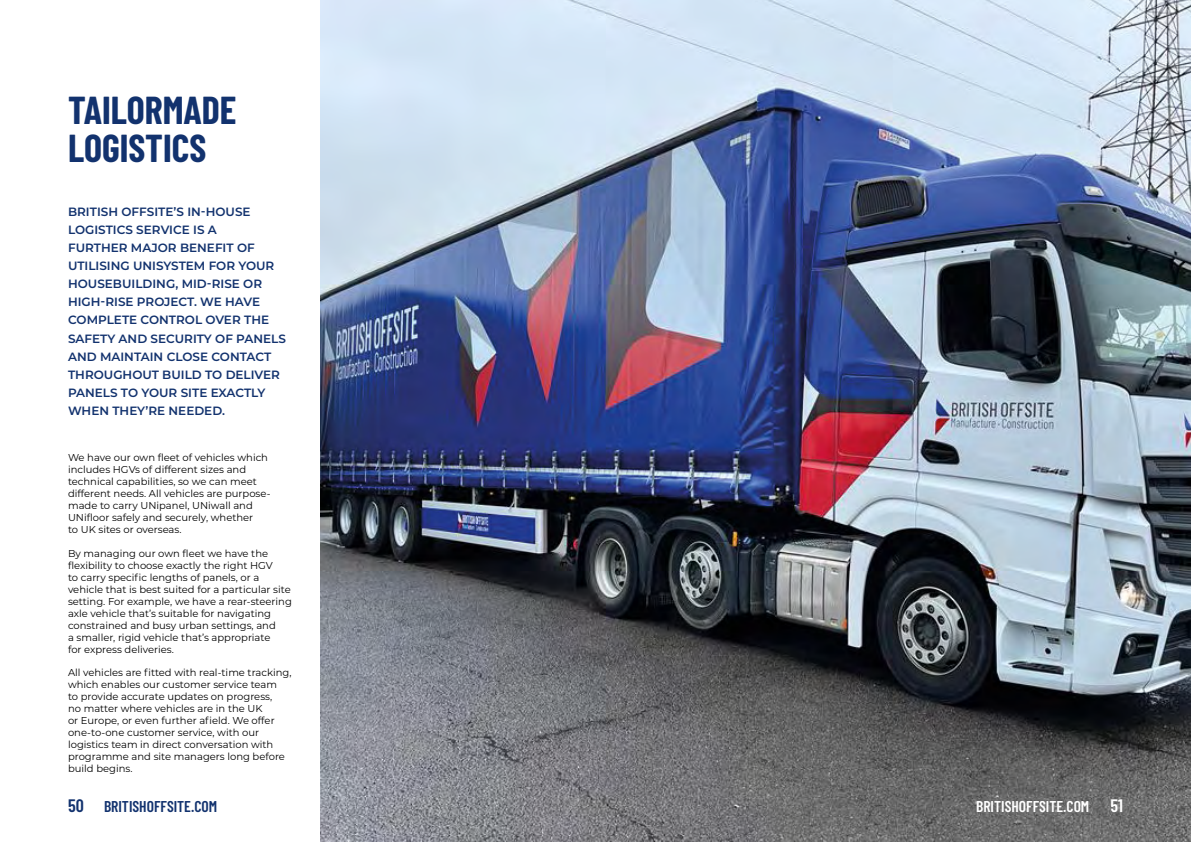
<style>
.page{position:relative;width:1191px;height:842px;background:#fff}
.page>*{position:absolute;margin:0;border:0;box-sizing:border-box;transform-origin:0 0}
.t1{font:700 38px/38px "Barlow Condensed";color:#12326e}
.t2{font:600 15.6px "Barlow Condensed";color:#12326e}
.t3{font:600 15.6px "Barlow Condensed";color:#fff}
.t4{font:600 12px/18px "Montserrat";color:#12326e}
.t5{font:10px/12px "Montserrat";color:#000}
.s1{font-size:18px}
</style>
<div class="page">
<img style="left:320px;top:0;width:871px;height:842px">
<h1 class="t1" style="left:68px;top:90px;width:170px">TAILORMADE<br>LOGISTICS</h1>
<p class="t4" style="left:68px;top:203px;width:219px">BRITISH OFFSITE’S IN-HOUSE<br>LOGISTICS SERVICE IS A<br>FURTHER MAJOR BENEFIT OF<br>UTILISING UNISYSTEM FOR YOUR<br>HOUSEBUILDING, MID-RISE OR<br>HIGH-RISE PROJECT. WE HAVE<br>COMPLETE CONTROL OVER THE<br>SAFETY AND SECURITY OF PANELS<br>AND MAINTAIN CLOSE CONTACT<br>THROUGHOUT BUILD TO DELIVER<br>PANELS TO YOUR SITE EXACTLY<br>WHEN THEY’RE NEEDED.</p>
<p class="t5" style="left:68px;top:451px;width:204px">We have our own fleet of vehicles which includes HGVs of different sizes and technical capabilities, so we can meet different needs. All vehicles are purpose&shy;made to carry UNipanel, UNiwall and UNifloor safely and securely, whether<br>to UK sites or overseas.</p>
<p class="t5" style="left:68px;top:547px;width:225px">By managing our own fleet we have the flexibility to choose exactly the right HGV<br>to carry specific lengths of panels, or a vehicle that is best suited for a particular site setting. For example, we have a rear-steering axle vehicle that’s suitable for navigating constrained and busy urban settings, and<br>a smaller, rigid vehicle that’s appropriate<br>for express deliveries.</p>
<p class="t5" style="left:68px;top:666px;width:225px">All vehicles are fitted with real-time tracking, which enables our customer service team<br>to provide accurate updates on progress,<br>no matter where vehicles are in the UK<br>or Europe, or even further afield. We offer one-to-one customer service, with our logistics team in direct conversation with programme and site managers long before build begins.</p>
<h2 class="t2" style="left:68px;top:795px;width:151px"><span class="s1">50</span> BRITISHOFFSITE.COM</h2>
<h2 class="t3" style="left:976px;top:795px;width:148px">BRITISHOFFSITE.COM <span class="s1">51</span></h2>
</div>
